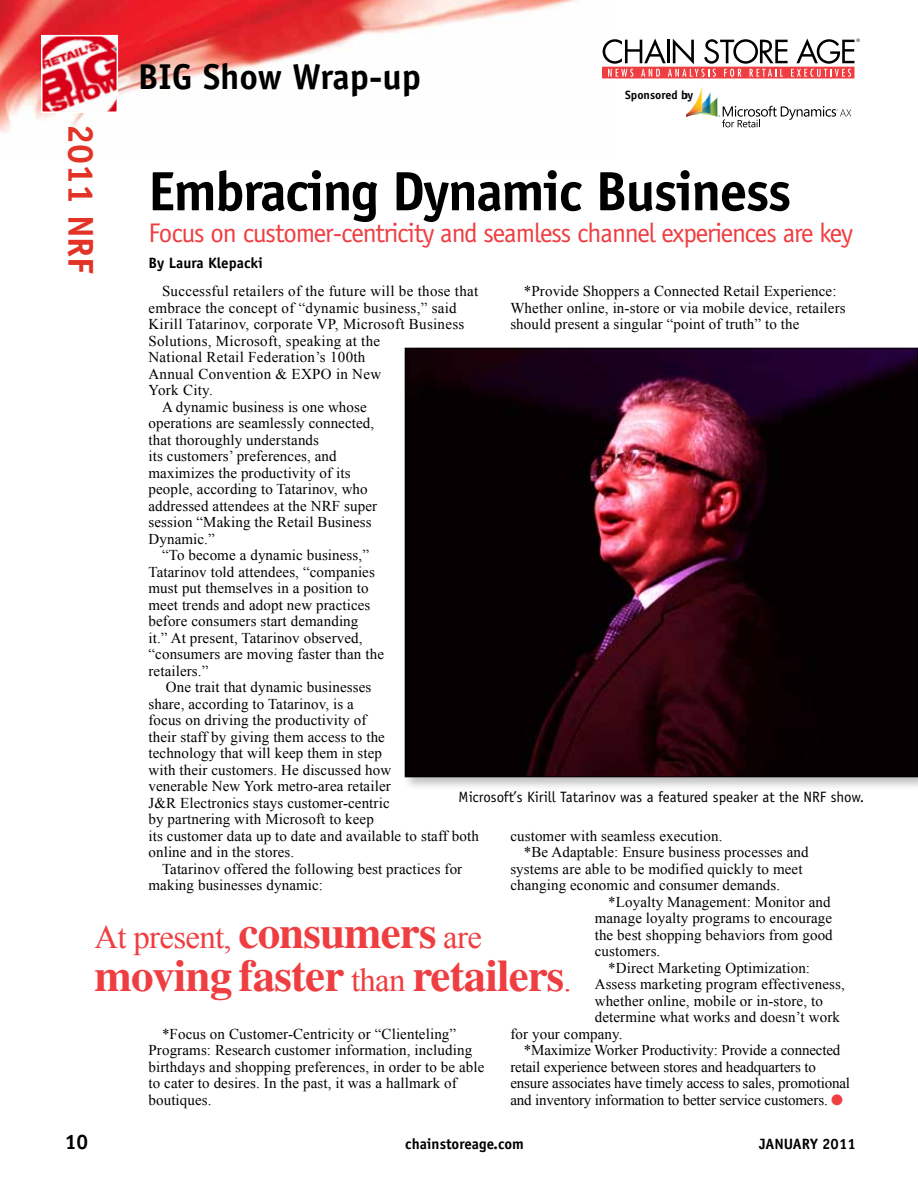
<style>
.page{position:relative;width:918px;height:1188px;background:#fff}
.page>*{position:absolute;margin:0;border:0;box-sizing:border-box;transform-origin:0 0}
.t1{font:700 55.5px "Officina Sans Std";letter-spacing:-.03em;color:#000}
.t2{font:700 45px "Times";letter-spacing:-.02em;color:#ef3e42}
.t3{font:700 36px "Officina Sans Std";color:#000}
.t4{font:700 36px "Officina Sans Std";color:#e33226}
.t5{font:32.7px "Times New Roman";letter-spacing:-.02em;color:#ef3e42}
.t6{font:27px "Officina Sans Std";letter-spacing:-.04em;color:#ef3e42}
.t7{font:700 21px "Officina Sans Std";color:#000}
.t8{font:15px/16.5px "Times New Roman";letter-spacing:.01em;color:#000}
.t9{font:15px "Times New Roman";letter-spacing:-.01em;color:#000}
.t10{font:15px "Officina Sans Std";color:#000}
.t11{font:700 15px "Officina Sans Std";color:#000}
.t12{font:700 12px "Officina Sans Std";color:#000}
.s1{color:#ef3e42}
.s2{font-family:"Times";font-weight:700;font-size:45px}
.s3{font-family:"Times New Roman";font-weight:400;font-size:32.7px}
</style>
<div class="page">
<img style="left:0;top:0;width:612px;height:133px">
<img style="left:44px;top:38px;width:71px;height:72px">
<div style="left:41px;top:35px;width:77px;height:78px;border:2px solid #fff"></div>
<svg style="left:686px;top:87px;width:165px;height:40px"></svg>
<div style="left:603px;top:67px;width:251px;height:11px;border:1px solid #ef3e42"></div>
<svg style="left:603px;top:39px;width:257px;height:38px"></svg>
<div style="left:403px;top:346px;width:515px;height:445px;background:#000;opacity:.25"></div>
<img style="left:407px;top:350px;width:509px;height:425px">
<h3 class="t4" style="left:103px;top:124px;width:152px;rotate:90deg">2011 NRF</h3>
<h3 class="t3" style="left:138px;top:55px;width:285px">BIG Show Wrap-up</h3>
<p class="t12" style="left:625px;top:87px;width:70px">Sponsored by</p>
<h1 class="t1" style="left:148px;top:157px;width:644px">Embracing Dynamic Business</h1>
<h3 class="t6" style="left:148px;top:217px;width:706px">Focus on customer-centricity and seamless channel experiences are key</h3>
<p class="t11" style="left:148px;top:253px;width:116px">By Laura Klepacki</p>
<p class="t8" style="left:510px;top:283px;width:337px;text-indent:14px">*Provide Shoppers a Connected Retail Experience:<br>Whether online, in-store or via mobile device, retailers should present a singular “point of truth” to the</p>
<p class="t8" style="left:162px;top:283px;width:318px">Successful retailers of the future will be those that</p>
<p class="t8" style="left:148px;top:299px;width:310px">embrace the concept of “dynamic business,” said</p>
<p class="t8" style="left:148px;top:316px;width:317px">Kirill Tatarinov, corporate VP, Microsoft Business</p>
<p class="t8" style="left:148px;top:332px;width:233px">Solutions, Microsoft, speaking at the</p>
<p class="t8" style="left:148px;top:349px;width:218px">National Retail Federation’s 100th</p>
<p class="t8" style="left:148px;top:365px;width:234px">Annual Convention &amp; EXPO in New</p>
<p class="t8" style="left:148px;top:382px;width:66px">York City.</p>
<p class="t8" style="left:162px;top:398px;width:206px">A dynamic business is one whose</p>
<p class="t8" style="left:148px;top:415px;width:227px">operations are seamlessly connected,</p>
<p class="t8" style="left:148px;top:431px;width:172px">that thoroughly understands</p>
<p class="t8" style="left:148px;top:448px;width:190px">its customers’ preferences, and</p>
<p class="t8" style="left:148px;top:464px;width:204px">maximizes the productivity of its</p>
<p class="t8" style="left:148px;top:481px;width:221px">people, according to Tatarinov, who</p>
<p class="t8" style="left:148px;top:497px;width:230px">addressed attendees at the NRF super</p>
<p class="t8" style="left:148px;top:514px;width:225px">session “Making the Retail Business</p>
<p class="t8" style="left:148px;top:530px;width:68px">Dynamic.”</p>
<p class="t8" style="left:162px;top:547px;width:209px">“To become a dynamic business,”</p>
<p class="t8" style="left:148px;top:563px;width:228px">Tatarinov told attendees, “companies</p>
<p class="t8" style="left:148px;top:580px;width:222px">must put themselves in a position to</p>
<p class="t8" style="left:148px;top:596px;width:223px">meet trends and adopt new practices</p>
<p class="t8" style="left:148px;top:613px;width:211px">before consumers start demanding</p>
<p class="t8" style="left:148px;top:629px;width:216px">it.” At present, Tatarinov observed,</p>
<p class="t8" style="left:148px;top:646px;width:237px">“consumers are moving faster than the</p>
<p class="t8" style="left:148px;top:662px;width:61px">retailers.”</p>
<p class="t8" style="left:166px;top:679px;width:207px">One trait that dynamic businesses</p>
<p class="t8" style="left:148px;top:695px;width:207px">share, according to Tatarinov, is a</p>
<p class="t8" style="left:148px;top:712px;width:219px">focus on driving the productivity of</p>
<p class="t8" style="left:148px;top:728px;width:238px">their staff by giving them access to the</p>
<p class="t8" style="left:148px;top:745px;width:235px">technology that will keep them in step</p>
<p class="t8" style="left:148px;top:761px;width:244px">with their customers. He discussed how</p>
<p class="t8" style="left:148px;top:778px;width:244px">venerable New York metro-area retailer</p>
<p class="t8" style="left:148px;top:794px;width:243px">J&amp;R Electronics stays customer-centric</p>
<p class="t8" style="left:148px;top:811px;width:227px">by partnering with Microsoft to keep</p>
<p class="t8" style="left:148px;top:827px;width:332px">its customer data up to date and available to staff both</p>
<p class="t8" style="left:148px;top:844px;width:147px">online and in the stores.</p>
<p class="t8" style="left:162px;top:860px;width:302px">Tatarinov offered the following best practices for</p>
<p class="t8" style="left:148px;top:877px;width:176px">making businesses dynamic:</p>
<p class="t10" style="left:459px;top:788px;width:407px">Microsoft’s Kirill Tatarinov was a featured speaker at the NRF show.</p>
<p class="t8" style="left:510px;top:827px;width:214px">customer with seamless execution.</p>
<p class="t8" style="left:524px;top:844px;width:286px">*Be Adaptable: Ensure business processes and</p>
<p class="t8" style="left:510px;top:860px;width:294px">systems are able to be modified quickly to meet</p>
<p class="t8" style="left:510px;top:877px;width:271px">changing economic and consumer demands.</p>
<p class="t8" style="left:608px;top:893px;width:224px">*Loyalty Management: Monitor and</p>
<p class="t8" style="left:595px;top:910px;width:239px">manage loyalty programs to encourage</p>
<p class="t8" style="left:595px;top:926px;width:240px">the best shopping behaviors from good</p>
<p class="t8" style="left:595px;top:943px;width:67px">customers.</p>
<p class="t8" style="left:608px;top:959px;width:203px">*Direct Marketing Optimization:</p>
<p class="t8" style="left:595px;top:976px;width:252px">Assess marketing program effectiveness,</p>
<p class="t8" style="left:595px;top:992px;width:230px">whether online, mobile or in-store, to</p>
<p class="t8" style="left:595px;top:1009px;width:247px">determine what works and doesn’t work</p>
<p class="t8" style="left:510px;top:1025px;width:114px">for your company.</p>
<p class="t9" style="left:524px;top:1040px;width:318px">*Maximize Worker Productivity: Provide a connected</p>
<p class="t9" style="left:510px;top:1056px;width:307px">retail experience between stores and headquarters to</p>
<p class="t9" style="left:510px;top:1073px;width:341px">ensure associates have timely access to sales, promotional</p>
<p class="t9" style="left:510px;top:1089px;width:334px">and inventory information to better service customers. <span class="s1">●</span></p>
<h3 class="t5" style="left:94px;top:915px;width:389px">At present, <span class="s2">consumers</span> are</h3>
<h2 class="t2" style="left:94px;top:949px;width:479px">moving faster <span class="s3">than</span> retailers<span class="s3">.</span></h2>
<p class="t8" style="left:148px;top:1025px;width:337px;text-indent:14px">*Focus on Customer-Centricity or “Clienteling” Programs: Research customer information, including birthdays and shopping preferences, in order to be able to cater to desires. In the past, it was a hallmark of boutiques.</p>
<h3 class="t7" style="left:65px;top:1128px;width:25px">10</h3>
<p class="t11" style="left:405px;top:1134px;width:120px">chainstoreage.com</p>
<p class="t11" style="left:759px;top:1134px;width:98px">JANUARY 2011</p>
</div>
